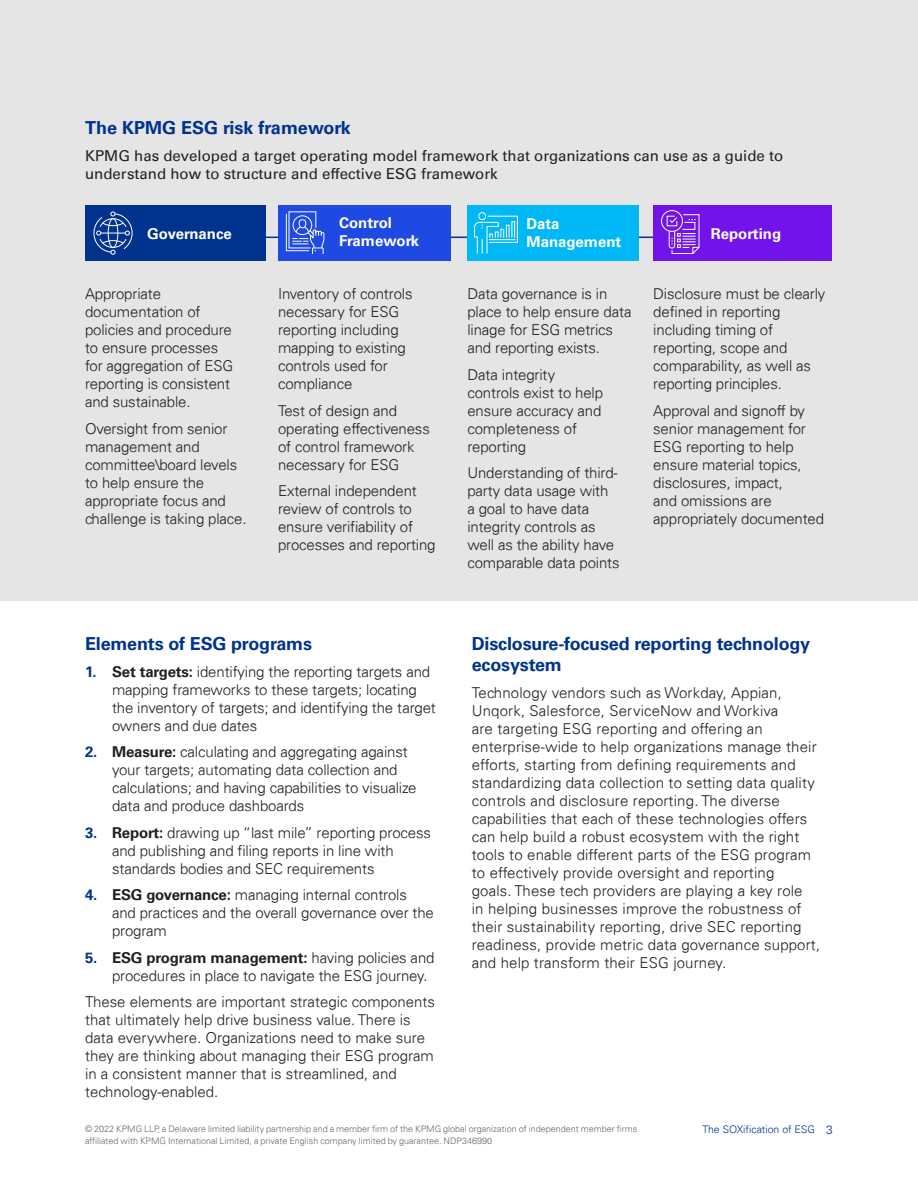
<style>
.page{position:relative;width:918px;height:1188px;background:#fff}
.page>*{position:absolute;margin:0;border:0;box-sizing:border-box;transform-origin:0 0}
.Body_copy{font:700 18px/21px "Univers 65";letter-spacing:-.01em;color:#00338d}
.Lead_Paragraph{font:700 18px "Univers 65";color:#00338d}
.Body_copy-2{font:300 15px/18px "Univers 45";letter-spacing:-.01em;color:#231f20}
.Body_copy-3{font:300 15px/18px "Univers 45";letter-spacing:.01em;color:#231f20}
.Lead_Paragraph-2{font:15px/18px "Univers 55 Roman";color:#231f20}
.Lead_Paragraph-3{font:700 15px/18px "Univers 65";color:#fff}
.Body_copy-4{font:300 12px "Univers 45";color:#00338d}
.Body_copy-5{font:300 10.5px "Univers 45";color:#00338d}
.Legal_6pt{font:300 9px/12px "Univers 45";color:#666}
.s1{font-family:"Univers 65";font-weight:700;color:#00338d}
.s2{font-family:"Univers 65";font-weight:700}
</style>
<div class="page">
<div style="left:0;top:0;width:918px;height:600px;background:#e5e5e5"></div>
<hr style="left:247px;top:237px;width:439px;height:1px;background:#00338d">
<div style="left:85px;top:205px;width:181px;height:56px;background:#00338d"></div>
<div style="left:278px;top:205px;width:173px;height:56px;background:#1e49e2"></div>
<div style="left:468px;top:205px;width:171px;height:56px;background:#00b8f5"></div>
<div style="left:653px;top:205px;width:179px;height:56px;background:#7213ea"></div>
<svg style="left:93px;top:212px;width:39px;height:43px"></svg>
<div style="left:108px;top:218px;width:10px;height:30px;border:1px solid #fff;border-radius:50%"></div>
<div style="left:478px;top:212px;width:8px;height:8px;border:1px solid #fff;border-radius:50%"></div>
<svg style="left:474px;top:215px;width:44px;height:39px"></svg>
<svg style="left:286px;top:211px;width:38px;height:43px"></svg>
<div style="left:299px;top:219px;width:7px;height:9px;border:1px solid #fff;border-radius:50%"></div>
<div style="left:661px;top:210px;width:22px;height:22px;border:1px solid #fff;border-radius:50%"></div>
<svg style="left:666px;top:214px;width:33px;height:40px"></svg>
<p class="Lead_Paragraph" style="left:85px;top:117px;width:267px">The KPMG ESG risk framework</p>
<p class="Lead_Paragraph-2" style="left:85px;top:146px;width:700px">KPMG has developed a target operating model framework that organizations can use as a guide to understand how to structure and effective ESG framework</p>
<p class="Lead_Paragraph-3" style="left:147px;top:225px;width:86px">Governance</p>
<p class="Lead_Paragraph-3" style="left:339px;top:214px;width:82px">Control<br>Framework</p>
<p class="Lead_Paragraph-3" style="left:527px;top:214px;width:96px">Data<br>Management</p>
<p class="Lead_Paragraph-3" style="left:711px;top:225px;width:72px">Reporting</p>
<p class="Body_copy-2" style="left:85px;top:285px;width:150px">Appropriate documentation of policies and procedure to ensure processes for aggregation of ESG reporting is consistent and sustainable.</p>
<p class="Body_copy-2" style="left:85px;top:420px;width:163px">Oversight from senior management and committee\board levels to help ensure the appropriate focus and challenge is taking place.</p>
<p class="Body_copy-2" style="left:278px;top:285px;width:136px">Inventory of controls necessary for ESG reporting including mapping to existing controls used for compliance</p>
<p class="Body_copy-2" style="left:278px;top:402px;width:153px">Test of design and operating effectiveness of control framework necessary for ESG</p>
<p class="Body_copy-2" style="left:278px;top:482px;width:159px">External independent review of controls to ensure verifiability of processes and reporting</p>
<p class="Body_copy" style="left:85px;top:633px;width:229px">Elements of ESG programs</p>
<p class="Body_copy-2" style="left:112px;top:662px;width:325px;text-indent:-27px"><span class="s1">1.</span> <span class="s2">Set targets:</span> identifying the reporting targets and mapping frameworks to these targets; locating the inventory of targets; and identifying the target owners and due dates</p>
<p class="Body_copy-2" style="left:112px;top:743px;width:306px;text-indent:-27px"><span class="s1">2.</span> <span class="s2">Measure:</span> calculating and aggregating against your targets; automating data collection and calculations; and having capabilities to visualize data and produce dashboards</p>
<p class="Body_copy-2" style="left:112px;top:823px;width:320px;text-indent:-27px"><span class="s1">3.</span> <span class="s2">Report:</span> drawing up “last mile” reporting process and publishing and filing reports in line with standards bodies and SEC requirements</p>
<p class="Body_copy-2" style="left:112px;top:886px;width:323px;text-indent:-27px"><span class="s1">4.</span> <span class="s2">ESG governance:</span> managing internal controls and practices and the overall governance over the program</p>
<p class="Body_copy-2" style="left:112px;top:948px;width:324px;text-indent:-27px"><span class="s1">5.</span> <span class="s2">ESG program management:</span> having policies and procedures in place to navigate the ESG journey.</p>
<p class="Body_copy-2" style="left:85px;top:993px;width:352px">These elements are important strategic components that ultimately help drive business value. There is data everywhere. Organizations need to make sure they are thinking about managing their ESG program in a consistent manner that is streamlined, and technology-enabled.</p>
<p class="Body_copy-2" style="left:467px;top:285px;width:166px">Data governance is in place to help ensure data linage for ESG metrics and reporting exists.</p>
<p class="Body_copy-2" style="left:467px;top:366px;width:137px">Data integrity controls exist to help ensure accuracy and completeness of reporting</p>
<p class="Body_copy-2" style="left:467px;top:464px;width:154px">Understanding of third&shy;party data usage with a goal to have data integrity controls as well as the ability have comparable data points</p>
<p class="Body_copy-2" style="left:653px;top:285px;width:174px">Disclosure must be clearly defined in reporting including timing of reporting, scope and comparability, as well as reporting principles.</p>
<p class="Body_copy-2" style="left:653px;top:402px;width:172px">Approval and signoff by senior management for<br>ESG reporting to help ensure material topics, disclosures, impact,<br>and omissions are appropriately documented</p>
<p class="Body_copy" style="left:472px;top:633px;width:340px">Disclosure-focused reporting technology ecosystem</p>
<p class="Body_copy-3" style="left:472px;top:683px;width:350px">Technology vendors such as Workday, Appian, Unqork, Salesforce, ServiceNow and Workiva<br>are targeting ESG reporting and offering an enterprise-wide to help organizations manage their efforts, starting from defining requirements and standardizing data collection to setting data quality controls and disclosure reporting. The diverse capabilities that each of these technologies offers can help build a robust ecosystem with the right tools to enable different parts of the ESG program to effectively provide oversight and reporting<br>goals. These tech providers are playing a key role<br>in helping businesses improve the robustness of their sustainability reporting, drive SEC reporting readiness, provide metric data governance support, and help transform their ESG journey.</p>
<p class="Legal_6pt" style="left:85px;top:1122px;width:554px">© 2022 KPMG LLP, a Delaware limited liability partnership and a member firm of the KPMG global organization of independent member firms affiliated with KPMG International Limited, a private English company limited by guarantee. NDP346990</p>
<p class="Body_copy-5" style="left:702px;top:1123px;width:114px">The SOXification of ESG</p>
<p class="Body_copy-4" style="left:826px;top:1122px;width:8px">3</p>
</div>
